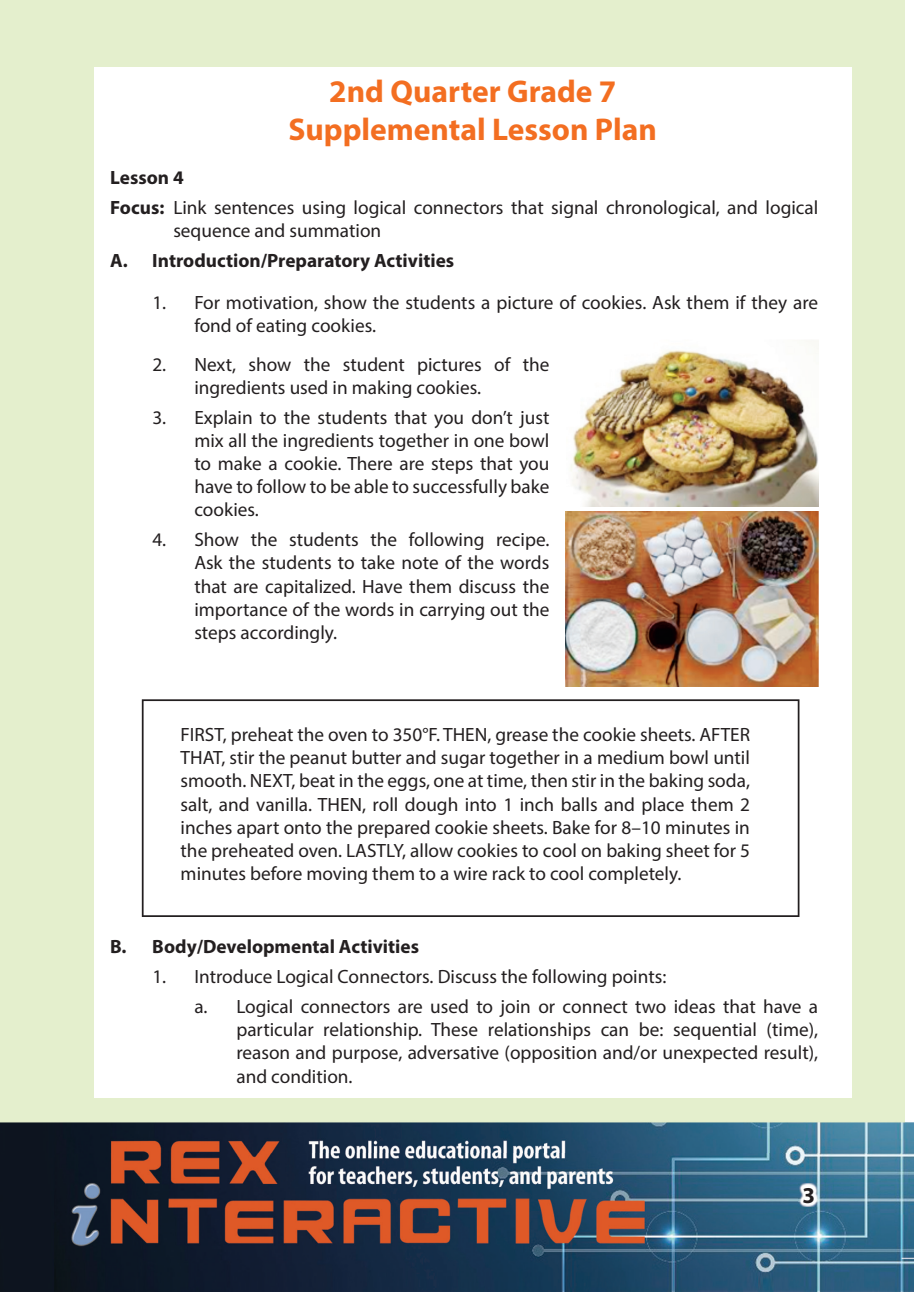
<style>
.page{position:relative;width:914px;height:1292px;background:#fff}
.page>*{position:absolute;margin:0;border:0;box-sizing:border-box;transform-origin:0 0}
.t1{font:700 31.5px/37.8px "Myriad Pro";color:#f36e21;text-align:center}
.t2{font:700 22.75px "Myriad Pro";color:#231f20}
.t3{font:19.25px/23.1px "Myriad Pro";color:#231f20}
.t4{font:700 19.25px "Myriad Pro";color:#231f20}
.s1{font-weight:700}
</style>
<div class="page">
<div style="left:0;top:0;width:904px;height:1152px;background:#e4efcd"></div>
<img style="left:0;top:1097px;width:914px;height:195px">
<img style="left:0;top:1097px;width:904px;height:55px">
<div style="left:94px;top:67px;width:757px;height:1030px;background:#fff"></div>
<img style="left:799px;top:1183px;width:19px;height:23px">
<img style="left:570px;top:341px;width:248px;height:165px">
<img style="left:565px;top:511px;width:253px;height:175px">
<svg style="left:142px;top:699px;width:657px;height:218px"></svg>
<h1 class="t1" style="left:288px;top:72px;width:370px">2nd Quarter Grade 7<br>Supplemental Lesson Plan</h1>
<p class="t3" style="left:110px;top:162px;width:709px;line-height:30.1px"><span class="s1">Lesson 4<br>Focus:</span> Link sentences using logical connectors that signal chronological, and logical</p>
<p class="t3" style="left:173px;top:218px;width:209px">sequence and summation</p>
<p class="t4" style="left:110px;top:248px;width:345px">A. Introduction/Preparatory Activities</p>
<p class="t3" style="left:194px;top:290px;width:625px;text-indent:-42px">1. For motivation, show the students a picture of cookies. Ask them if they are fond of eating cookies.</p>
<p class="t3" style="left:194px;top:352px;width:356px;text-indent:-42px">2. Next, show the student pictures of the ingredients used in making cookies.</p>
<p class="t3" style="left:194px;top:405px;width:356px;text-align:justify;text-indent:-42px">3. Explain to the students that you don’t just mix all the ingredients together in one bowl to make a cookie. There are steps that you have to follow to be able to successfully bake cookies.</p>
<p class="t3" style="left:194px;top:528px;width:356px;text-align:justify;text-indent:-42px">4. Show the students the following recipe.<br>Ask the students to take note of the words that are capitalized. Have them discuss the importance of the words in carrying out the steps accordingly.</p>
<p class="t3" style="left:181px;top:723px;width:571px;text-align:justify">FIRST, preheat the oven to 350°F. THEN, grease the cookie sheets. AFTER THAT, stir the peanut butter and sugar together in a medium bowl until smooth. NEXT, beat in the eggs, one at time, then stir in the baking soda, salt, and vanilla. THEN, roll dough into 1 inch balls and place them 2 inches apart onto the prepared cookie sheets. Bake for 8–10 minutes in the preheated oven. LASTLY, allow cookies to cool on baking sheet for 5 minutes before moving them to a wire rack to cool completely.</p>
<p class="t4" style="left:110px;top:934px;width:310px">B. Body/Developmental Activities</p>
<p class="t3" style="left:194px;top:961px;width:625px;line-height:30.1px;text-indent:-42px">1. Introduce Logical Connectors. Discuss the following points:<br>a. Logical connectors are used to join or connect two ideas that have a</p>
<p class="t3" style="left:236px;top:1018px;width:583px;text-align:justify">particular relationship. These relationships can be: sequential (time), reason and purpose, adversative (opposition and/or unexpected result), and condition.</p>
<p class="t2" style="left:802px;top:1180px;width:14px">3</p>
</div>
